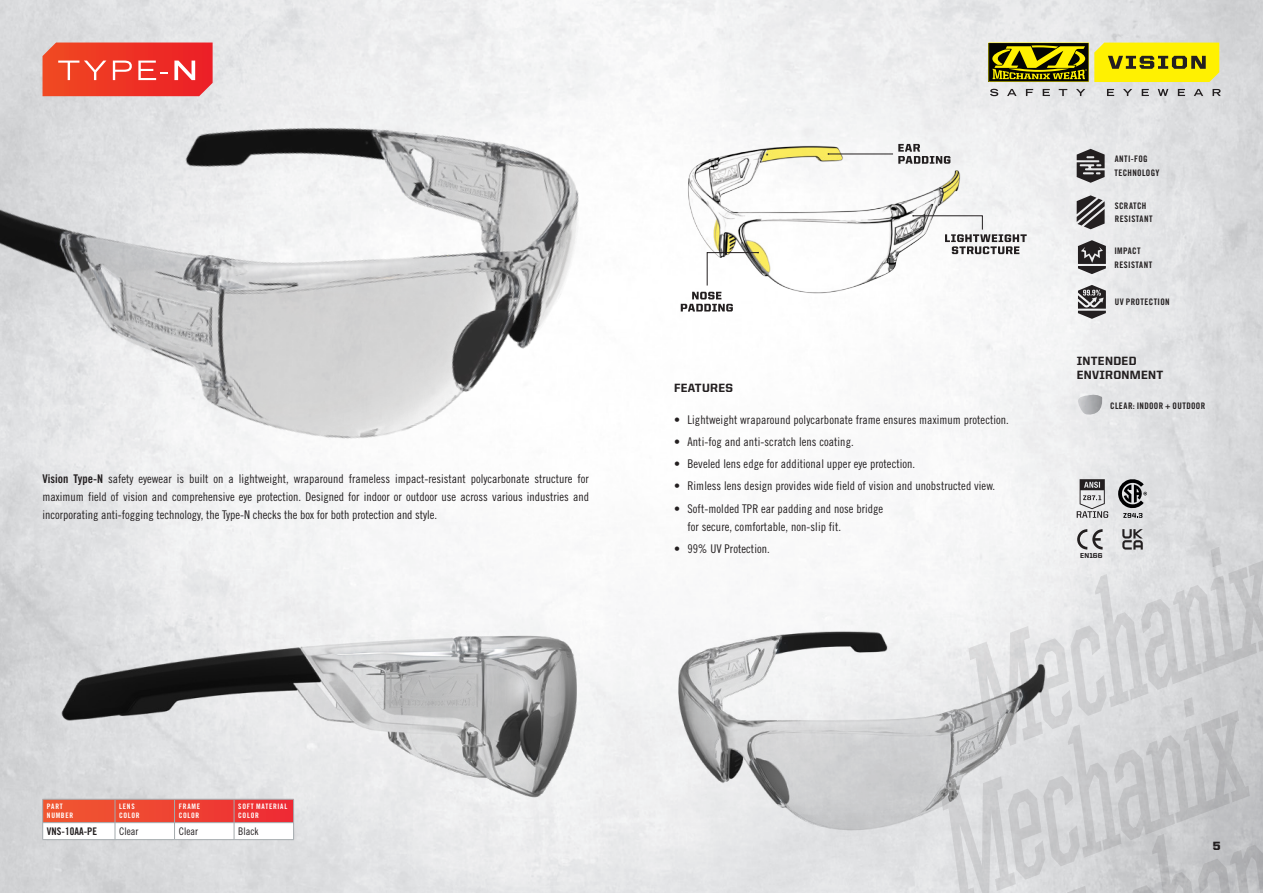
<style>
.page{position:relative;width:1263px;height:893px;background:#fff}
.page>*{position:absolute;margin:0;border:0;box-sizing:border-box;transform-origin:0 0}
.t1{font:12px/18px "Trade Gothic LT Cond Eighteen";letter-spacing:.005em;color:#231f20}
.t2{font:800 12px/14.4px "United Sans Reg";letter-spacing:.025em;color:#231f20}
.t3{font:900 12px "United Sans Reg";color:#231f20}
.t4{font:10.5px "Trade Gothic LT Cond Eighteen";color:#231f20}
.t5{font:10.5px "Trade Gothic LT Bold Cond Twenty";color:#231f20}
.t6{font:9px/13.5px "Trade Gothic LT Bold Cond Twenty";letter-spacing:.035em;color:#231f20}
.t7{font:7.5px/9px "Trade Gothic LT Bold Cond Twenty";letter-spacing:.09em;color:#fff}
.t8{font:800 7.2px "United Sans Reg";letter-spacing:.02em;color:#231f20}
.s1{font-family:"Trade Gothic LT Bold Cond Twenty"}
</style>
<div class="page">
<svg style="left:968px;top:547px;width:295px;height:209px"></svg>
<svg style="left:941px;top:697px;width:309px;height:196px;background:#cbccce"></svg>
<svg style="left:1032px;top:807px;width:231px;height:86px;background:#c5c6c8"></svg>
<svg style="left:1077px;top:479px;width:31px;height:39px"></svg>
<svg style="left:1078px;top:285px;width:28px;height:34px"></svg>
<svg style="left:1077px;top:529px;width:25px;height:21px"></svg>
<img style="left:675px;top:130px;width:335px;height:180px">
<svg style="left:681px;top:292px;width:52px;height:19px"></svg>
<svg style="left:898px;top:144px;width:52px;height:20px"></svg>
<hr style="left:828px;top:154px;width:65px;height:1px;background:#231f20">
<svg style="left:912px;top:215px;width:115px;height:39px"></svg>
<svg style="left:707px;top:252px;width:52px;height:34px"></svg>
<img style="left:661px;top:598px;width:452px;height:255px">
<img style="left:0;top:0;width:639px;height:556px">
<img style="left:14px;top:519px;width:580px;height:371px">
<svg style="left:42px;top:799px;width:252px;height:41px"></svg>
<hr style="left:43px;top:839px;width:72px;height:1px;background:#a4aaad">
<hr style="left:115px;top:839px;width:60px;height:1px;background:#a4aaad">
<hr style="left:175px;top:839px;width:59px;height:1px;background:#a4aaad">
<hr style="left:234px;top:839px;width:60px;height:1px;background:#a4aaad">
<svg style="left:43px;top:43px;width:170px;height:53px;background:#ee4537"></svg>
<svg style="left:988px;top:43px;width:231px;height:39px;background:#b0a60b"></svg>
<svg style="left:990px;top:89px;width:8px;height:7px"></svg>
<svg style="left:1007px;top:89px;width:9px;height:7px"></svg>
<svg style="left:1026px;top:89px;width:7px;height:7px"></svg>
<svg style="left:1043px;top:89px;width:7px;height:7px"></svg>
<svg style="left:1059px;top:89px;width:8px;height:7px"></svg>
<svg style="left:1076px;top:89px;width:9px;height:7px"></svg>
<svg style="left:1107px;top:89px;width:7px;height:7px"></svg>
<svg style="left:1123px;top:89px;width:9px;height:7px"></svg>
<svg style="left:1142px;top:89px;width:7px;height:7px"></svg>
<svg style="left:1158px;top:89px;width:10px;height:7px"></svg>
<svg style="left:1178px;top:89px;width:7px;height:7px"></svg>
<svg style="left:1194px;top:89px;width:9px;height:7px"></svg>
<svg style="left:1212px;top:89px;width:9px;height:7px"></svg>
<svg style="left:1077px;top:149px;width:28px;height:34px"></svg>
<svg style="left:1078px;top:240px;width:28px;height:34px"></svg>
<svg style="left:1077px;top:195px;width:28px;height:34px"></svg>
<svg style="left:1118px;top:478px;width:29px;height:40px"></svg>
<svg style="left:1122px;top:529px;width:21px;height:21px"></svg>
<svg style="left:1077px;top:394px;width:26px;height:21px"></svg>
<p class="t1" style="left:43px;top:470px;width:548px;text-align:justify"><span class="s1">Vision Type-N</span> safety eyewear is built on a lightweight, wraparound frameless impact-resistant polycarbonate structure for maximum field of vision and comprehensive eye protection. Designed for indoor or outdoor use across various industries and incorporating anti-fogging technology, the Type-N checks the box for both protection and style.</p>
<p class="t2" style="left:674px;top:380px;width:60px">FEATURES</p>
<p class="t1" style="left:674px;top:410px;width:336px">• Lightweight wraparound polycarbonate frame ensures maximum protection.</p>
<p class="t1" style="left:674px;top:432px;width:181px">• Anti-fog and anti-scratch lens coating.</p>
<p class="t1" style="left:674px;top:455px;width:243px">• Beveled lens edge for additional upper eye protection.</p>
<p class="t1" style="left:674px;top:477px;width:323px">• Rimless lens design provides wide field of vision and unobstructed view.</p>
<p class="t1" style="left:687px;top:499px;width:197px;text-indent:-14px">• Soft-molded TPR ear padding and nose bridge for secure, comfortable, non-slip fit.</p>
<p class="t1" style="left:674px;top:539px;width:97px">• 99% UV Protection.</p>
<p class="t6" style="left:1114px;top:152px;width:46px">ANTI-FOG<br>TECHNOLOGY</p>
<p class="t6" style="left:1115px;top:199px;width:39px">SCRATCH<br>RESISTANT</p>
<p class="t6" style="left:1114px;top:244px;width:39px">IMPACT<br>RESISTANT</p>
<p class="t6" style="left:1115px;top:295px;width:56px">UV PROTECTION</p>
<p class="t2" style="left:1077px;top:353px;width:88px">INTENDED<br>ENVIRONMENT</p>
<p class="t6" style="left:1110px;top:399px;width:96px">CLEAR: INDOOR + OUTDOOR</p>
<p class="t8" style="left:1080px;top:552px;width:24px">EN166</p>
<p class="t7" style="left:47px;top:802px;width:28px">PART<br>NUMBER</p>
<p class="t7" style="left:119px;top:802px;width:22px">LENS<br>COLOR</p>
<p class="t7" style="left:179px;top:802px;width:23px">FRAME<br>COLOR</p>
<p class="t7" style="left:238px;top:802px;width:50px">SOFT MATERIAL<br>COLOR</p>
<p class="t5" style="left:47px;top:825px;width:52px">VNS-10AA-PE</p>
<p class="t4" style="left:119px;top:825px;width:21px">Clear</p>
<p class="t4" style="left:179px;top:825px;width:21px">Clear</p>
<p class="t4" style="left:238px;top:825px;width:22px">Black</p>
<p class="t3" style="left:1213px;top:840px;width:9px">5</p>
</div>
